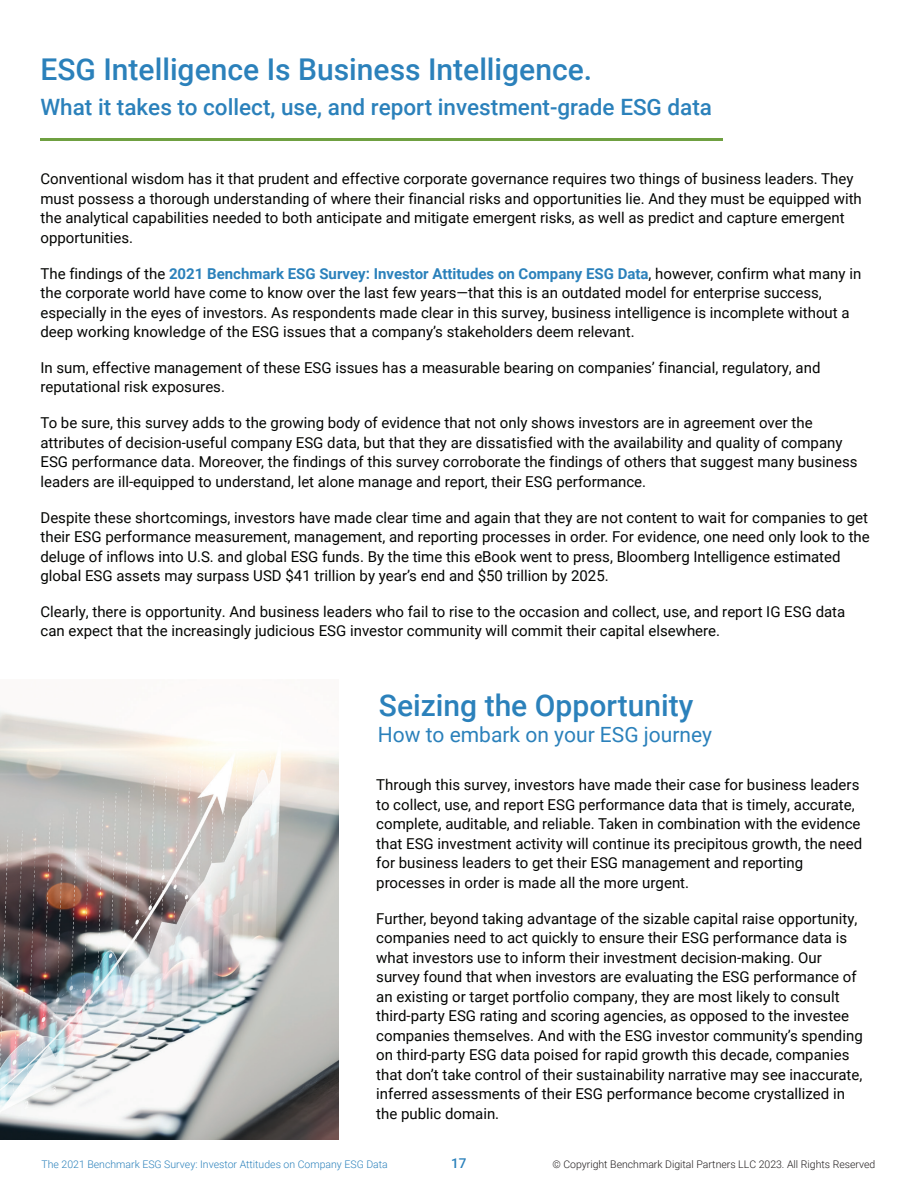
<style>
.page{position:relative;width:918px;height:1188px;background:#fff}
.page>*{position:absolute;margin:0;border:0;box-sizing:border-box;transform-origin:0 0}
.t1{font:500 30px "Roboto";color:#2b81bb}
.t2{font:500 22.5px "Roboto";color:#2b81bb}
.t3{font:21px "Roboto";color:#2b81bb}
.t4{font:15px/19.5px "Roboto";color:#040503}
.t5{font:500 13.5px "Roboto";color:#2b81bb}
.t6{font:300 10.5px "Roboto";color:#2b81bb}
.t7{font:300 10.5px "Roboto";color:#211d1e}
.s1{font-weight:700;color:#2b81bb}
</style>
<div class="page">
<img style="left:0;top:711px;width:339px;height:429px">
<hr style="left:40px;top:138px;width:683px;height:3px;background:#6fa041">
<h1 class="t1" style="left:40px;top:49px;width:553px">ESG Intelligence Is Business Intelligence.</h1>
<h2 class="t2" style="left:40px;top:91px;width:673px">What it takes to collect, use, and report investment-grade ESG data</h2>
<p class="t4" style="left:40px;top:169px;width:823px">Conventional wisdom has it that prudent and effective corporate governance requires two things of business leaders. They must possess a thorough understanding of where their financial risks and opportunities lie. And they must be equipped with the analytical capabilities needed to both anticipate and mitigate emergent risks, as well as predict and capture emergent opportunities.</p>
<p class="t4" style="left:40px;top:263px;width:822px">The findings of the <span class="s1">2021 Benchmark ESG Survey: Investor Attitudes on Company ESG Data</span>, however, confirm what many in the corporate world have come to know over the last few years—that this is an outdated model for enterprise success, especially in the eyes of investors. As respondents made clear in this survey, business intelligence is incomplete without a deep working knowledge of the ESG issues that a company’s stakeholders deem relevant.</p>
<p class="t4" style="left:40px;top:357px;width:782px">In sum, effective management of these ESG issues has a measurable bearing on companies’ financial, regulatory, and reputational risk exposures.</p>
<p class="t4" style="left:40px;top:413px;width:819px">To be sure, this survey adds to the growing body of evidence that not only shows investors are in agreement over the attributes of decision-useful company ESG data, but that they are dissatisfied with the availability and quality of company ESG performance data. Moreover, the findings of this survey corroborate the findings of others that suggest many business leaders are ill-equipped to understand, let alone manage and report, their ESG performance.</p>
<p class="t4" style="left:40px;top:507px;width:831px">Despite these shortcomings, investors have made clear time and again that they are not content to wait for companies to get their ESG performance measurement, management, and reporting processes in order. For evidence, one need only look to the deluge of inflows into U.S. and global ESG funds. By the time this eBook went to press, Bloomberg Intelligence estimated global ESG assets may surpass USD $41 trillion by year’s end and $50 trillion by 2025.</p>
<p class="t4" style="left:40px;top:601px;width:806px">Clearly, there is opportunity. And business leaders who fail to rise to the occasion and collect, use, and report IG ESG data can expect that the increasingly judicious ESG investor community will commit their capital elsewhere.</p>
<h1 class="t1" style="left:379px;top:684px;width:316px">Seizing the Opportunity</h1>
<h3 class="t3" style="left:378px;top:720px;width:336px">How to embark on your ESG journey</h3>
<p class="t4" style="left:376px;top:775px;width:488px">Through this survey, investors have made their case for business leaders to collect, use, and report ESG performance data that is timely, accurate, complete, auditable, and reliable. Taken in combination with the evidence that ESG investment activity will continue its precipitous growth, the need for business leaders to get their ESG management and reporting processes in order is made all the more urgent.</p>
<p class="t4" style="left:376px;top:908px;width:488px">Further, beyond taking advantage of the sizable capital raise opportunity, companies need to act quickly to ensure their ESG performance data is what investors use to inform their investment decision-making. Our survey found that when investors are evaluating the ESG performance of an existing or target portfolio company, they are most likely to consult third-party ESG rating and scoring agencies, as opposed to the investee companies themselves. And with the ESG investor community’s spending on third-party ESG data poised for rapid growth this decade, companies that don’t take control of their sustainability narrative may see inaccurate, inferred assessments of their ESG performance become crystallized in the public domain.</p>
<p class="t6" style="left:42px;top:1157px;width:348px">The 2021 Benchmark ESG Survey: Investor Attitudes on Company ESG Data</p>
<p class="t5" style="left:451px;top:1154px;width:17px">17</p>
<p class="t7" style="left:552px;top:1157px;width:325px">© Copyright Benchmark Digital Partners LLC 2023. All Rights Reserved</p>
</div>
